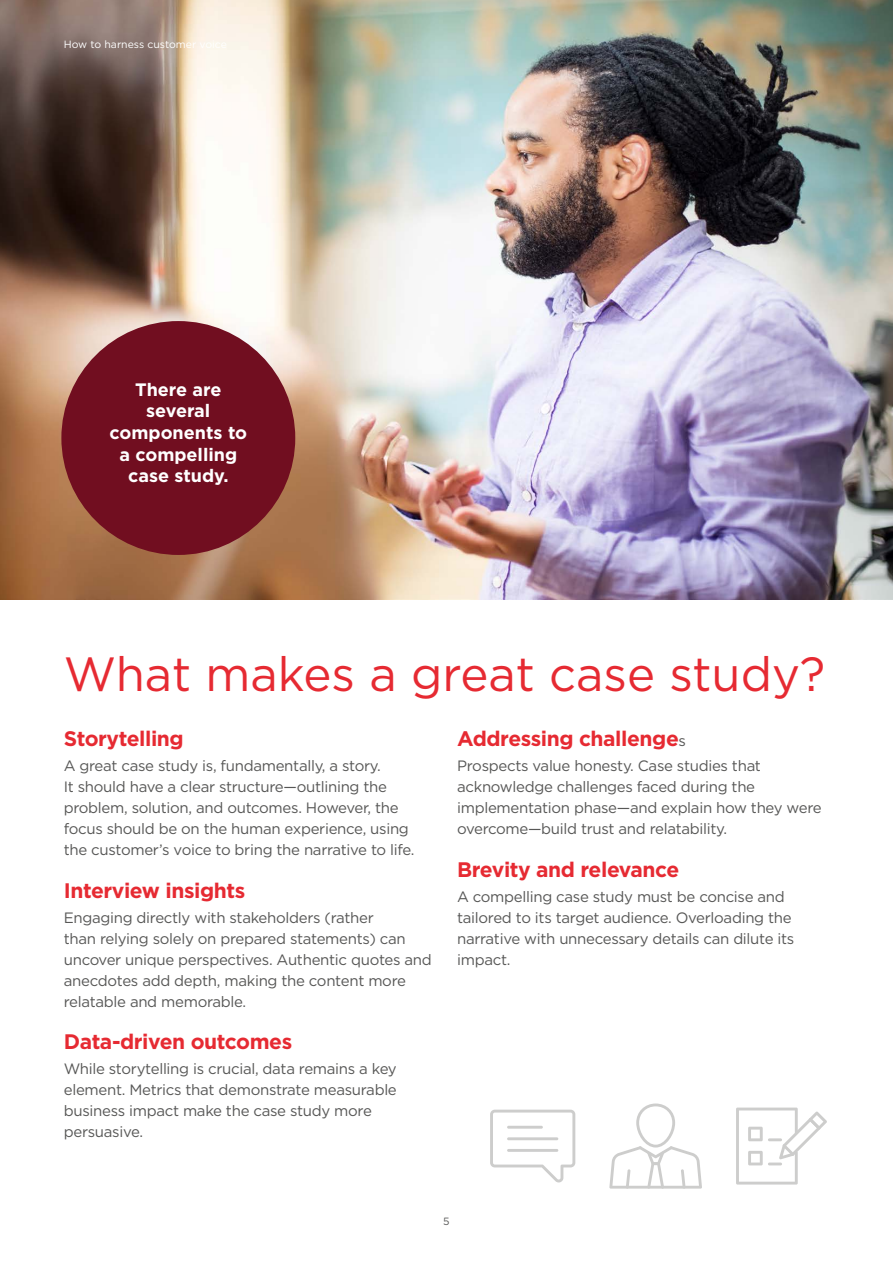
<style>
.page{position:relative;width:893px;height:1263px;background:#fff}
.page>*{position:absolute;margin:0;border:0;box-sizing:border-box;transform-origin:0 0}
.t1{font:48px "Gotham";color:#e62a32}
.t2{font:700 21px "Gotham";letter-spacing:-.02em;color:#e62a32}
.t3{font:700 18px/21.6px "Gotham";color:#fff;text-align:center}
.t4{font:15px/21px "Gotham";letter-spacing:-.02em;color:#575756}
.t5{font:10.5px "Gotham";color:#fff}
.t6{font:10.5px "Gotham";color:#575756}
.s1{font-weight:400;font-size:15px;color:#575756}
</style>
<div class="page">
<img style="left:0;top:0;width:893px;height:600px">
<div style="left:61px;top:321px;width:234px;height:234px;background:#710e20;border-radius:50%"></div>
<svg style="left:736px;top:1107px;width:91px;height:77px"></svg>
<svg style="left:609px;top:1103px;width:93px;height:86px"></svg>
<svg style="left:490px;top:1110px;width:85px;height:72px"></svg>
<hr style="left:507px;top:1126px;width:36px;height:3px;background:#cdcdcc">
<hr style="left:507px;top:1137px;width:51px;height:3px;background:#cdcdcc">
<hr style="left:507px;top:1149px;width:51px;height:3px;background:#cdcdcc">
<p class="t5" style="left:64px;top:37px;width:165px">How to harness customer voice</p>
<p class="t3" style="left:109px;top:378px;width:139px">There are several components to a compelling case study.</p>
<h1 class="t1" style="left:64px;top:643px;width:763px">What makes a great case study?</h1>
<h2 class="t2" style="left:64px;top:726px;width:121px">Storytelling</h2>
<p class="t4" style="left:64px;top:755px;width:352px">A great case study is, fundamentally, a story.<br>It should have a clear structure—outlining the problem, solution, and outcomes. However, the focus should be on the human experience, using the customer’s voice to bring the narrative to life.</p>
<h2 class="t2" style="left:64px;top:878px;width:183px">Interview insights</h2>
<p class="t4" style="left:64px;top:907px;width:370px">Engaging directly with stakeholders (rather<br>than relying solely on prepared statements) can uncover unique perspectives. Authentic quotes and anecdotes add depth, making the content more relatable and memorable.</p>
<h2 class="t2" style="left:64px;top:1030px;width:230px">Data-driven outcomes</h2>
<p class="t4" style="left:64px;top:1058px;width:335px">While storytelling is crucial, data remains a key element. Metrics that demonstrate measurable business impact make the case study more persuasive.</p>
<h2 class="t2" style="left:457px;top:726px;width:230px">Addressing challenge<span class="s1">s</span></h2>
<p class="t4" style="left:457px;top:755px;width:366px">Prospects value honesty. Case studies that acknowledge challenges faced during the implementation phase—and explain how they were overcome—build trust and relatability.</p>
<h2 class="t2" style="left:457px;top:857px;width:224px">Brevity and relevance</h2>
<p class="t4" style="left:457px;top:886px;width:339px">A compelling case study must be concise and tailored to its target audience. Overloading the narrative with unnecessary details can dilute its impact.</p>
<p class="t6" style="left:443px;top:1214px;width:8px">5</p>
</div>
